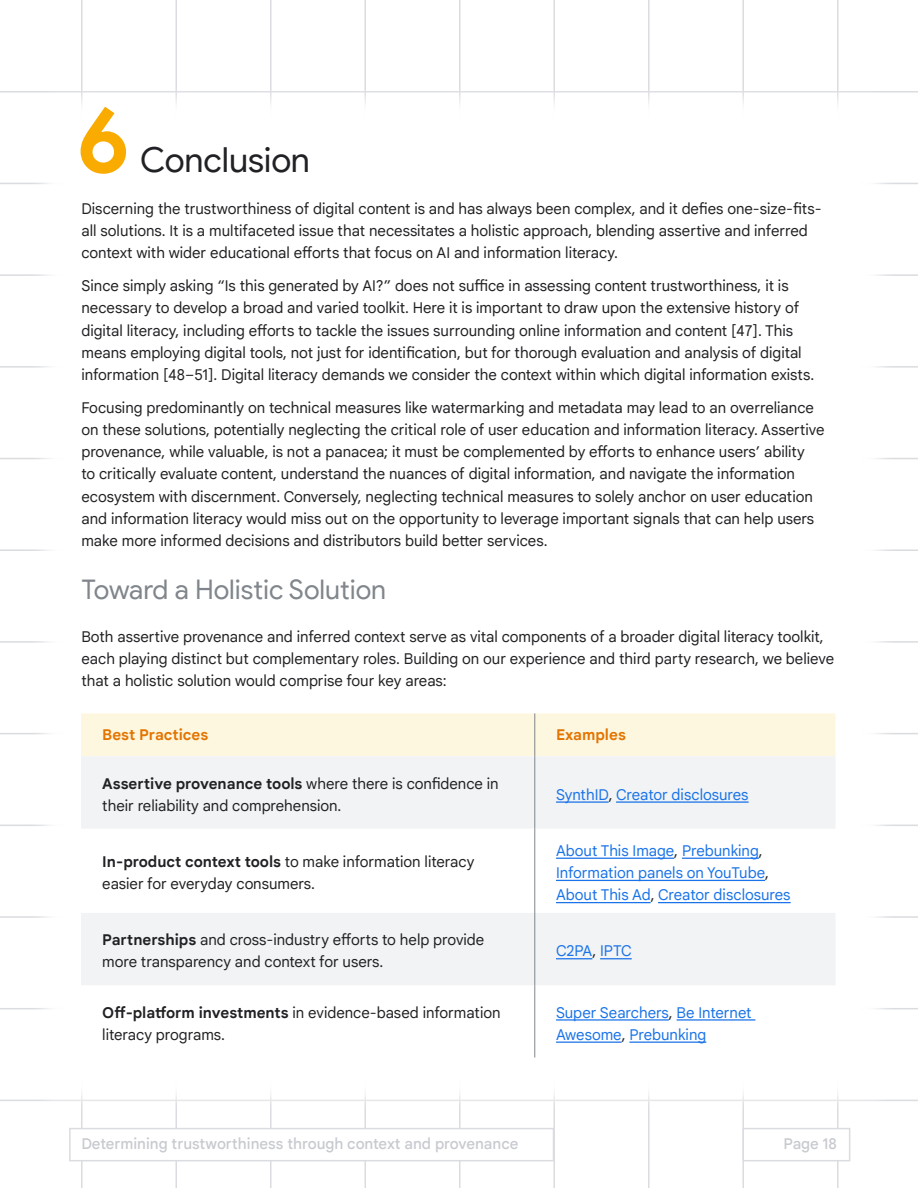
<style>
.page{position:relative;width:918px;height:1188px;background:#fff}
.page>*{position:absolute;margin:0;border:0;box-sizing:border-box;transform-origin:0 0}
.t1{font:700 93.15px "Google Sans Display";color:#f9ab00}
.t2{font:34.5px "Google Sans Display";letter-spacing:-.005em;color:#202124}
.t3{font:27px "Google Sans Display";letter-spacing:-.005em;color:#80868b}
.t4{font:15px/22.2px "Google Sans Text";letter-spacing:-.005em;color:#202124}
.t5{font:15px/22.2px "Google Sans Text";color:#1a73e8}
.t6{font:500 15px "Google Sans Text";letter-spacing:-.005em;color:#c7cacf}
.t7{font:700 15px "Google Sans Text";letter-spacing:-.005em;color:#e37400}
.s1{font-weight:700}
.s2{color:#202124}
</style>
<div class="page">
<hr style="left:81px;top:0;width:1px;height:1188px;background:#dadce0">
<hr style="left:176px;top:0;width:1px;height:1188px;background:#dadce0">
<hr style="left:270px;top:0;width:2px;height:1188px;background:#dadce0">
<hr style="left:364px;top:0;width:2px;height:1188px;background:#dadce0">
<hr style="left:459px;top:0;width:1px;height:1188px;background:#dadce0">
<hr style="left:554px;top:0;width:1px;height:1188px;background:#dadce0">
<hr style="left:648px;top:0;width:2px;height:1188px;background:#dadce0">
<hr style="left:742px;top:0;width:2px;height:1188px;background:#dadce0">
<hr style="left:837px;top:0;width:1px;height:1188px;background:#dadce0">
<img style="left:0;top:52px;width:918px;height:1109px">
<div style="left:69px;top:1128px;width:485px;height:33px;background:#fff;border:2px solid #dadce0"></div>
<div style="left:742px;top:1128px;width:108px;height:33px;background:#fff;border:2px solid #dadce0"></div>
<div style="left:81px;top:713px;width:755px;height:43px;background:#fef7e0"></div>
<svg style="left:81px;top:756px;width:755px;height:229px;fill:#f1f3f4"></svg>
<hr style="left:534px;top:713px;width:1px;height:43px;background:#80868b">
<hr style="left:534px;top:756px;width:1px;height:73px;background:#80868b">
<hr style="left:534px;top:829px;width:1px;height:84px;background:#80868b">
<hr style="left:534px;top:913px;width:1px;height:72px;background:#80868b">
<hr style="left:534px;top:985px;width:1px;height:73px;background:#80868b">
<hr style="left:556px;top:801px;width:53px;height:2px;background:#1a73e8">
<hr style="left:616px;top:801px;width:133px;height:2px;background:#1a73e8">
<hr style="left:556px;top:858px;width:118px;height:1px;background:#1a73e8">
<hr style="left:682px;top:858px;width:77px;height:1px;background:#1a73e8">
<hr style="left:556px;top:880px;width:209px;height:1px;background:#1a73e8">
<hr style="left:556px;top:902px;width:95px;height:1px;background:#1a73e8">
<hr style="left:658px;top:902px;width:133px;height:1px;background:#1a73e8">
<hr style="left:556px;top:958px;width:36px;height:1px;background:#1a73e8">
<hr style="left:600px;top:958px;width:32px;height:1px;background:#1a73e8">
<hr style="left:556px;top:1019px;width:113px;height:2px;background:#1a73e8">
<hr style="left:677px;top:1019px;width:78px;height:2px;background:#1a73e8">
<hr style="left:556px;top:1042px;width:66px;height:1px;background:#1a73e8">
<hr style="left:629px;top:1042px;width:77px;height:1px;background:#1a73e8">
<h1 class="t1" style="left:76px;top:82px;width:55px">6</h1>
<h2 class="t2" style="left:140px;top:139px;width:172px">Conclusion</h2>
<p class="t4" style="left:81px;top:198px;width:742px">Discerning the trustworthiness of digital content is and has always been complex, and it defies one-size-fits&shy;all solutions. It is a multifaceted issue that necessitates a holistic approach, blending assertive and inferred context with wider educational efforts that focus on AI and information literacy.</p>
<p class="t4" style="left:81px;top:275px;width:734px">Since simply asking “Is this generated by AI?” does not suffice in assessing content trustworthiness, it is necessary to develop a broad and varied toolkit. Here it is important to draw upon the extensive history of digital literacy, including efforts to tackle the issues surrounding online information and content [47]. This means employing digital tools, not just for identification, but for thorough evaluation and analysis of digital information [48–51]. Digital literacy demands we consider the context within which digital information exists.</p>
<p class="t4" style="left:81px;top:397px;width:745px">Focusing predominantly on technical measures like watermarking and metadata may lead to an overreliance on these solutions, potentially neglecting the critical role of user education and information literacy. Assertive provenance, while valuable, is not a panacea; it must be complemented by efforts to enhance users’ ability<br>to critically evaluate content, understand the nuances of digital information, and navigate the information ecosystem with discernment. Conversely, neglecting technical measures to solely anchor on user education and information literacy would miss out on the opportunity to leverage important signals that can help users make more informed decisions and distributors build better services.</p>
<h3 class="t3" style="left:81px;top:573px;width:306px">Toward a Holistic Solution</h3>
<p class="t4" style="left:81px;top:626px;width:754px">Both assertive provenance and inferred context serve as vital components of a broader digital literacy toolkit, each playing distinct but complementary roles. Building on our experience and third party research, we believe that a holistic solution would comprise four key areas:</p>
<p class="t7" style="left:102px;top:726px;width:108px">Best Practices</p>
<p class="t7" style="left:556px;top:726px;width:71px">Examples</p>
<p class="t4" style="left:102px;top:772px;width:398px"><span class="s1">Assertive provenance tools</span> where there is confidence in their reliability and comprehension.</p>
<p class="t5" style="left:556px;top:783px;width:194px">SynthID<span class="s2">,</span> Creator disclosures</p>
<p class="t4" style="left:102px;top:851px;width:374px"><span class="s1">In-product context tools</span> to make information literacy easier for everyday consumers.</p>
<p class="t5" style="left:556px;top:840px;width:236px">About This Image<span class="s2">,</span> Prebunking<span class="s2">,<br></span>Information panels on YouTube<span class="s2">,<br></span>About This Ad<span class="s2">,</span> Creator disclosures</p>
<p class="t4" style="left:102px;top:929px;width:383px"><span class="s1">Partnerships</span> and cross-industry efforts to help provide more transparency and context for users.</p>
<p class="t5" style="left:556px;top:940px;width:77px">C2PA<span class="s2">,</span> IPTC</p>
<p class="t4" style="left:102px;top:1001px;width:400px"><span class="s1">Off-platform investments</span> in evidence-based information literacy programs.</p>
<p class="t5" style="left:556px;top:1001px;width:197px">Super Searchers<span class="s2">,</span> Be Internet<br>Awesome<span class="s2">,</span> Prebunking</p>
<p class="t6" style="left:81px;top:1135px;width:439px">Determining trustworthiness through context and provenance</p>
<p class="t6" style="left:784px;top:1135px;width:55px">Page 18</p>
</div>
